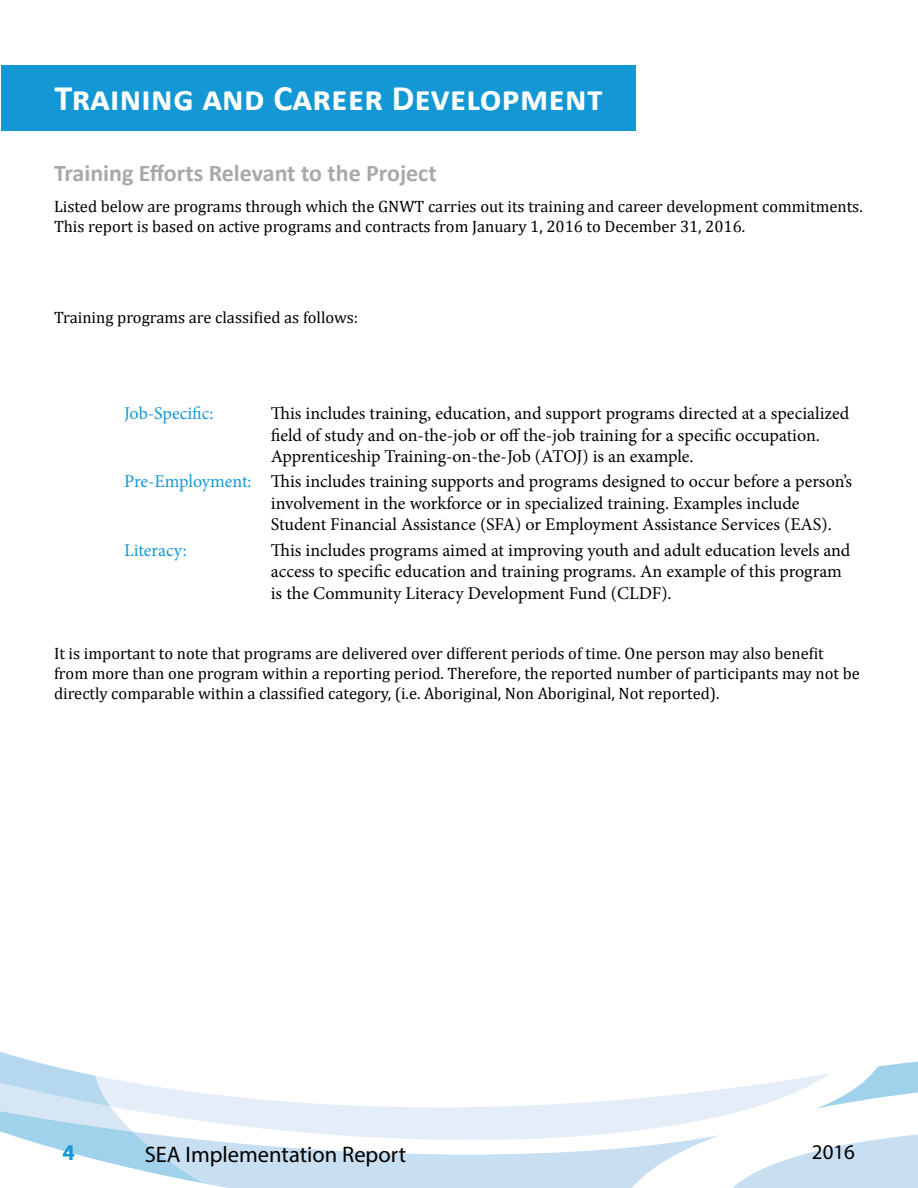
<style>
.page{position:relative;width:918px;height:1188px;background:#fff}
.page>*{position:absolute;margin:0;border:0;box-sizing:border-box;transform-origin:0 0}
.t1{font:700 36px "Calibri";letter-spacing:.01em;color:#fff}
.t2{font:700 24px "Calibri";color:#a7a9ac}
.t3{font:22.5px "Myriad Pro";color:#000}
.t4{font:700 22.5px "Myriad Pro";color:#1498d5}
.t5{font:21px "Myriad Pro";color:#000}
.t6{font:18px/21.6px "Minion Pro";color:#000}
.t7{font:18px "Minion Pro";color:#1498d5}
.t8{font:16.5px/19.8px "Cambria";color:#000}
.s1{color:#1498d5}
</style>
<div class="page">
<svg style="left:208px;top:1090px;width:509px;height:98px"></svg>
<svg style="left:0;top:1051px;width:210px;height:133px"></svg>
<svg style="left:717px;top:1061px;width:201px;height:127px"></svg>
<div style="left:2px;top:65px;width:634px;height:66px;background:#1498d5"></div>
<h1 class="t1" style="left:55px;top:75px;width:550px">Training and Career Development</h1>
<h2 class="t2" style="left:54px;top:158px;width:384px">Training Efforts Relevant to the Project</h2>
<p class="t8" style="left:54px;top:196px;width:810px">Listed below are programs through which the GNWT carries out its training and career development commitments.<br>This report is based on active programs and contracts from January 1, 2016 to December 31, 2016.</p>
<p class="t8" style="left:54px;top:307px;width:306px">Training programs are classified as follows:</p>
<p class="t7" style="left:124px;top:401px;width:91px">Job-Specific:</p>
<p class="t6" style="left:271px;top:402px;width:580px">This includes training, education, and support programs directed at a specialized field of study and on-the-job or off the-job training for a specific occupation.<br>Apprenticeship Training-on-the-Job (ATOJ) is an example.</p>
<p class="t6" style="left:271px;top:471px;width:583px;text-indent:-147px"><span class="s1">Pre-Employment:</span> This includes training supports and programs designed to occur before a person’s involvement in the workforce or in specialized training. Examples include<br>Student Financial Assistance (SFA) or Employment Assistance Services (EAS).</p>
<p class="t7" style="left:124px;top:538px;width:64px">Literacy:</p>
<p class="t6" style="left:271px;top:539px;width:581px">This includes programs aimed at improving youth and adult education levels and access to specific education and training programs. An example of this program is the Community Literacy Development Fund (CLDF).</p>
<p class="t8" style="left:54px;top:644px;width:807px">It is important to note that programs are delivered over different periods of time. One person may also benefit from more than one program within a reporting period. Therefore, the reported number of participants may not be directly comparable within a classified category, (i.e. Aboriginal, Non Aboriginal, Not reported).</p>
<p class="t4" style="left:63px;top:1138px;width:14px">4</p>
<p class="t3" style="left:145px;top:1140px;width:263px">SEA Implementation Report</p>
<p class="t5" style="left:812px;top:1139px;width:45px">2016</p>
</div>
